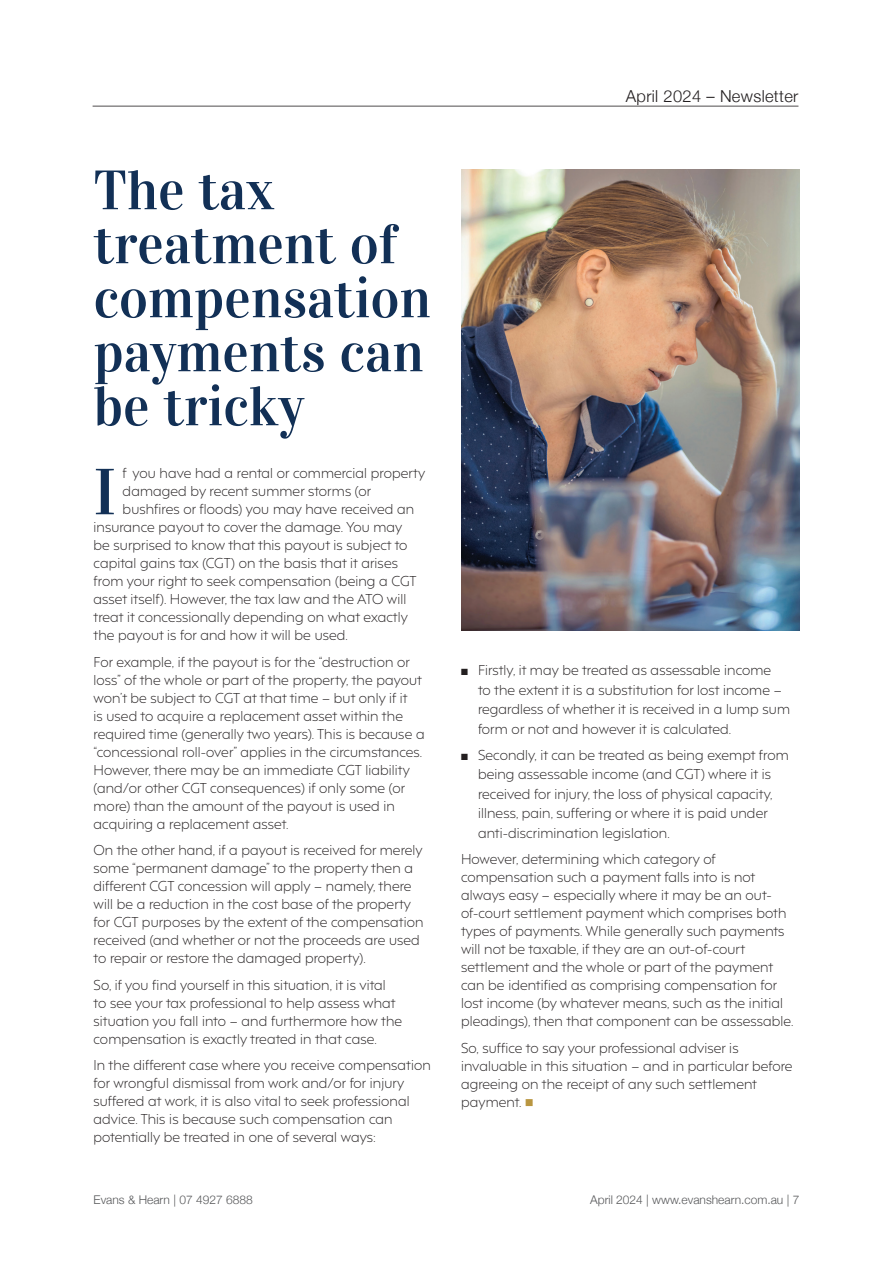
<style>
.page{position:relative;width:893px;height:1263px;background:#fff}
.page>*{position:absolute;margin:0;border:0;box-sizing:border-box;transform-origin:0 0}
.t1{font:65.1px "Vidaloka";color:#123056}
.t2{font:55.5px/54px "Vidaloka";color:#123056}
.t3{font:300 16.5px "Helvetica Neue";letter-spacing:.02em;color:#231f20}
.t4{font:300 13.5px/18px "F37 Hooj";letter-spacing:.01em;color:#231f20}
.t5{font:300 12px "Helvetica Neue";color:#57585a}
.s1{color:#b99640}
</style>
<div class="page">
<hr style="left:93px;top:106px;width:705px;height:1px;background:#231f20">
<img style="left:461px;top:169px;width:338px;height:461px">
<h2 class="t2" style="left:94px;top:164px;width:339px">The tax treatment of compensation payments can be tricky</h2>
<h1 class="t1" style="left:94px;top:453px;width:24px">I</h1>
<p class="t4" style="left:123px;top:463px;width:304px">f you have had a rental or commercial property</p>
<p class="t4" style="left:123px;top:481px;width:250px">damaged by recent summer storms (or</p>
<p class="t4" style="left:123px;top:499px;width:293px">bushfires or floods) you may have received an</p>
<p class="t4" style="left:94px;top:517px;width:310px">insurance payout to cover the damage. You may</p>
<p class="t4" style="left:94px;top:535px;width:315px">be surprised to know that this payout is subject to</p>
<p class="t4" style="left:94px;top:553px;width:306px">capital gains tax (CGT) on the basis that it arises</p>
<p class="t4" style="left:94px;top:571px;width:324px">from your right to seek compensation (being a CGT</p>
<p class="t4" style="left:94px;top:589px;width:314px">asset itself). However, the tax law and the ATO will</p>
<p class="t4" style="left:94px;top:607px;width:316px">treat it concessionally depending on what exactly</p>
<p class="t4" style="left:94px;top:625px;width:256px">the payout is for and how it will be used.</p>
<p class="t4" style="left:94px;top:651px;width:332px">For example, if the payout is for the “destruction or loss” of the whole or part of the property, the payout won’t be subject to CGT at that time – but only if it<br>is used to acquire a replacement asset within the required time (generally two years). This is because a “concessional roll-over” applies in the circumstances.<br>However, there may be an immediate CGT liability (and/or other CGT consequences) if only some (or more) than the amount of the payout is used in acquiring a replacement asset.</p>
<p class="t4" style="left:94px;top:840px;width:331px">On the other hand, if a payout is received for merely some “permanent damage” to the property then a different CGT concession will apply – namely, there will be a reduction in the cost base of the property for CGT purposes by the extent of the compensation received (and whether or not the proceeds are used to repair or restore the damaged property).</p>
<p class="t4" style="left:94px;top:974px;width:310px">So, if you find yourself in this situation, it is vital<br>to see your tax professional to help assess what situation you fall into – and furthermore how the compensation is exactly treated in that case.</p>
<p class="t4" style="left:94px;top:1055px;width:339px">In the different case where you receive compensation for wrongful dismissal from work and/or for injury suffered at work, it is also vital to seek professional advice. This is because such compensation can potentially be treated in one of several ways:</p>
<p class="t3" style="left:626px;top:83px;width:174px">April 2024 – Newsletter</p>
<p class="t4" style="left:478px;top:659px;width:313px;line-height:19.5px;text-indent:-17px">■ Firstly, it may be treated as assessable income<br>to the extent it is a substitution for lost income – regardless of whether it is received in a lump sum form or not and however it is calculated.</p>
<p class="t4" style="left:478px;top:744px;width:312px;line-height:19.5px;text-indent:-17px">■ Secondly, it can be treated as being exempt from being assessable income (and CGT) where it is received for injury, the loss of physical capacity, illness, pain, suffering or where it is paid under anti-discrimination legislation.</p>
<p class="t4" style="left:461px;top:849px;width:334px">However, determining which category of compensation such a payment falls into is not always easy – especially where it may be an out&shy;of-court settlement payment which comprises both types of payments. While generally such payments will not be taxable, if they are an out-of-court settlement and the whole or part of the payment can be identified as comprising compensation for lost income (by whatever means, such as the initial pleadings), then that component can be assessable.</p>
<p class="t4" style="left:461px;top:1037px;width:333px">So, suffice to say your professional adviser is invaluable in this situation – and in particular before agreeing on the receipt of any such settlement payment. <span class="s1">■</span></p>
<p class="t5" style="left:94px;top:1190px;width:161px">Evans &amp; Hearn | 07 4927 6888</p>
<p class="t5" style="left:590px;top:1190px;width:211px">April 2024 | www.evanshearn.com.au | 7</p>
</div>
